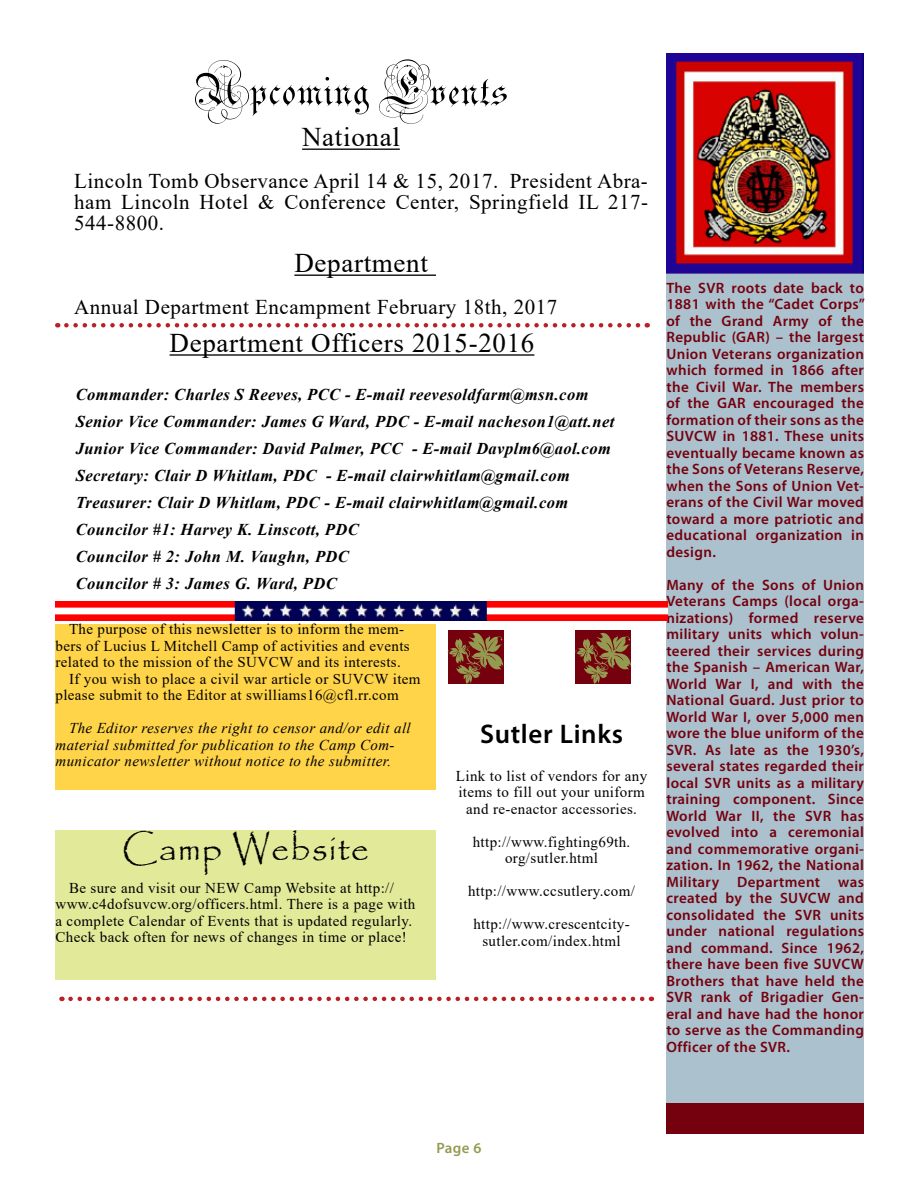
<style>
.page{position:relative;width:918px;height:1188px;background:#fff}
.page>*{position:absolute;margin:0;border:0;box-sizing:border-box;transform-origin:0 0}
.t1{font:72px "Parchment";letter-spacing:.025em;color:#000}
.t2{font:36px "Papyrus";letter-spacing:.025em;color:#000}
.t3{font:27px "Times New Roman";letter-spacing:.025em;color:#000}
.t4{font:600 27px "Myriad Pro";letter-spacing:.025em;color:#000}
.t5{font:21px/21px "Times New Roman";letter-spacing:.025em;color:#000;text-align:justify}
.t6{font:italic 700 16.5px/27px "Times New Roman";letter-spacing:.025em;color:#000}
.t7{font:600 15px/16.5px "Myriad Pro";letter-spacing:.025em;color:#75000e;text-align:justify}
.t8{font:15px/16.5px "Times New Roman";letter-spacing:.025em;color:#000;text-align:center}
.t9{font:italic 15px/16.5px "Times New Roman";letter-spacing:.025em;color:#000}
.t10{font:600 15px "Myriad Pro";color:#949b51}
</style>
<div class="page">
<div style="left:666px;top:54px;width:198px;height:1080px;background:#abc1cd"></div>
<div style="left:666px;top:1103px;width:198px;height:31px;background:#75000e"></div>
<img style="left:666px;top:54px;width:198px;height:219px">
<div style="left:56px;top:624px;width:380px;height:166px;background:#ffd449"></div>
<hr style="left:302px;top:149px;width:98px;height:1px;background:#000">
<hr style="left:294px;top:275px;width:142px;height:1px;background:#000">
<hr style="left:170px;top:354px;width:364px;height:2px;background:#000">
<div style="left:56px;top:830px;width:380px;height:149px;background:#e2ea9a"></div>
<img style="left:56px;top:602px;width:612px;height:18px">
<svg style="left:575px;top:630px;width:56px;height:54px;background:#803725"></svg>
<svg style="left:448px;top:630px;width:55px;height:54px;background:#803826"></svg>
<svg style="left:66px;top:323px;width:582px;height:5px"></svg>
<svg style="left:71px;top:997px;width:581px;height:4px"></svg>
<h1 class="t1" style="left:195px;top:39px;width:314px">Upcoming Events</h1>
<h3 class="t3" style="left:302px;top:118px;width:99px">National</h3>
<h3 class="t5" style="left:74px;top:170px;width:575px">Lincoln Tomb Observance April 14 &amp; 15, 2017. President Abra&shy;ham Lincoln Hotel &amp; Conference Center, Springfield IL 217- 544-8800.</h3>
<h3 class="t3" style="left:294px;top:244px;width:135px">Department</h3>
<h3 class="t5" style="left:74px;top:296px;width:485px">Annual Department Encampment February 18th, 2017</h3>
<h3 class="t3" style="left:170px;top:324px;width:366px">Department Officers 2015-2016</h3>
<p class="t6" style="left:76px;top:381px;width:540px">Commander: Charles S Reeves, PCC - E-mail reevesoldfarm@msn.com Senior Vice Commander: James G Ward, PDC - E-mail nacheson1@att.net Junior Vice Commander: David Palmer, PCC - E-mail Davplm6@aol.com Secretary: Clair D Whitlam, PDC - E-mail clairwhitlam@gmail.com Treasurer: Clair D Whitlam, PDC - E-mail clairwhitlam@gmail.com Councilor #1: Harvey K. Linscott, PDC<br>Councilor # 2: John M. Vaughn, PDC<br>Councilor # 3: James G. Ward, PDC</p>
<p class="t8" style="left:69px;top:621px;width:337px">The purpose of this newsletter is to inform the mem-</p>
<p class="t8" style="left:56px;top:637px;width:356px">bers of Lucius L Mitchell Camp of activities and events</p>
<p class="t8" style="left:56px;top:654px;width:347px">related to the mission of the SUVCW and its interests.</p>
<p class="t8" style="left:69px;top:670px;width:353px">If you wish to place a civil war article or SUVCW item</p>
<p class="t8" style="left:56px;top:687px;width:345px">please submit to the Editor at swilliams16@cfl.rr.com</p>
<p class="t9" style="left:56px;top:720px;width:357px;text-indent:14px">The Editor reserves the right to censor and/or edit all material submitted for publication to the Camp Com&shy;municator newsletter without notice to the submitter.</p>
<h2 class="t2" style="left:122px;top:826px;width:249px">Camp Website</h2>
<p class="t8" style="left:56px;top:879px;width:361px">Be sure and visit our NEW Camp Website at http:// www.c4dofsuvcw.org/officers.html. There is a page with a complete Calendar of Events that is updated regularly.<br>Check back often for news of changes in time or place!</p>
<h3 class="t4" style="left:480px;top:717px;width:145px">Sutler Links</h3>
<p class="t8" style="left:456px;top:767px;width:193px">Link to list of vendors for any items to fill out your uniform and re-enactor accessories.</p>
<p class="t8" style="left:473px;top:833px;width:159px">http://www.fighting69th. org/sutler.html</p>
<p class="t8" style="left:468px;top:882px;width:169px">http://www.ccsutlery.com/</p>
<p class="t8" style="left:473px;top:915px;width:158px">http://www.crescentcity&shy;sutler.com/index.html</p>
<p class="t7" style="left:666px;top:279px;width:200px">The SVR roots date back to 1881 with the “Cadet Corps” of the Grand Army of the Republic (GAR) – the largest Union Veterans organization which formed in 1866 after the Civil War. The members of the GAR encouraged the formation of their sons as the SUVCW in 1881. These units eventually became known as the Sons of Veterans Reserve, when the Sons of Union Vet&shy;erans of the Civil War moved toward a more patriotic and educational organization in design.</p>
<p class="t7" style="left:666px;top:576px;width:199px">Many of the Sons of Union Veterans Camps (local orga&shy;nizations) formed reserve military units which volun&shy;teered their services during the Spanish – American War, World War I, and with the National Guard. Just prior to World War I, over 5,000 men wore the blue uniform of the SVR. As late as the 1930’s, several states regarded their local SVR units as a military training component. Since World War II, the SVR has evolved into a ceremonial and commemorative organi&shy;zation. In 1962, the National Military Department was created by the SUVCW and consolidated the SVR units under national regulations and command. Since 1962, there have been five SUVCW Brothers that have held the SVR rank of Brigadier Gen&shy;eral and have had the honor to serve as the Commanding Officer of the SVR.</p>
<p class="t10" style="left:436px;top:1138px;width:47px">Page 6</p>
</div>
